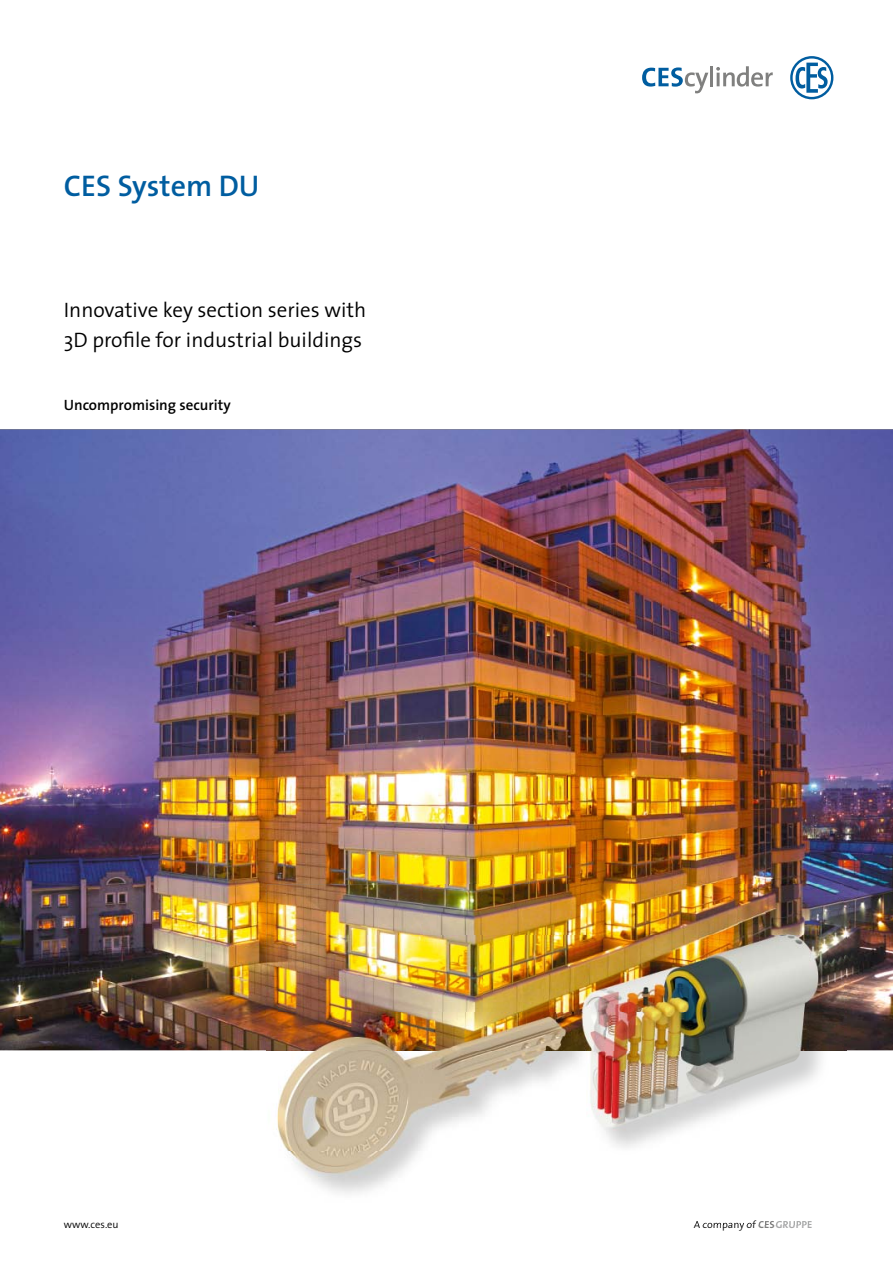
<style>
.page{position:relative;width:893px;height:1263px;background:#fff}
.page>*{position:absolute;margin:0;border:0;box-sizing:border-box;transform-origin:0 0}
.t1{font:600 30px "The Sans";color:#005da0}
.t2{font:300 21px/30px "The Sans";color:#000}
.t3{font:600 15px "The Sans";color:#000}
.t4{font:300 10.5px "The Sans";color:#000}
.s1{font-weight:700;color:#80807f}
.s2{font-weight:700;color:#a9a9aa}
</style>
<div class="page">
<svg style="left:642px;top:67px;width:66px;height:26px"></svg>
<hr style="left:710px;top:66px;width:3px;height:20px;background:#80807f">
<svg style="left:716px;top:66px;width:57px;height:21px"></svg>
<svg style="left:790px;top:56px;width:43px;height:43px"></svg>
<img style="left:0;top:429px;width:893px;height:621px">
<img style="left:279px;top:936px;width:567px;height:258px">
<img style="left:267px;top:1050px;width:52px;height:144px">
<img style="left:695px;top:1220px;width:61px;height:4px">
<img style="left:759px;top:1221px;width:15px;height:3px">
<img style="left:776px;top:1221px;width:36px;height:3px">
<img style="left:267px;top:885px;width:157px;height:83px">
<img style="left:424px;top:885px;width:419px;height:51px">
<img style="left:267px;top:967px;width:12px;height:83px">
<h1 class="t1" style="left:64px;top:161px;width:197px">CES System DU</h1>
<p class="t2" style="left:64px;top:295px;width:304px">Innovative key section series with<br>3D profile for industrial buildings</p>
<p class="t3" style="left:64px;top:393px;width:168px">Uncompromising security</p>
<p class="t4" style="left:64px;top:1216px;width:56px">www.ces.eu</p>
<p class="t4" style="left:694px;top:1216px;width:120px">A company of <span class="s1">CES</span><span class="s2">GRUPPE</span></p>
</div>
